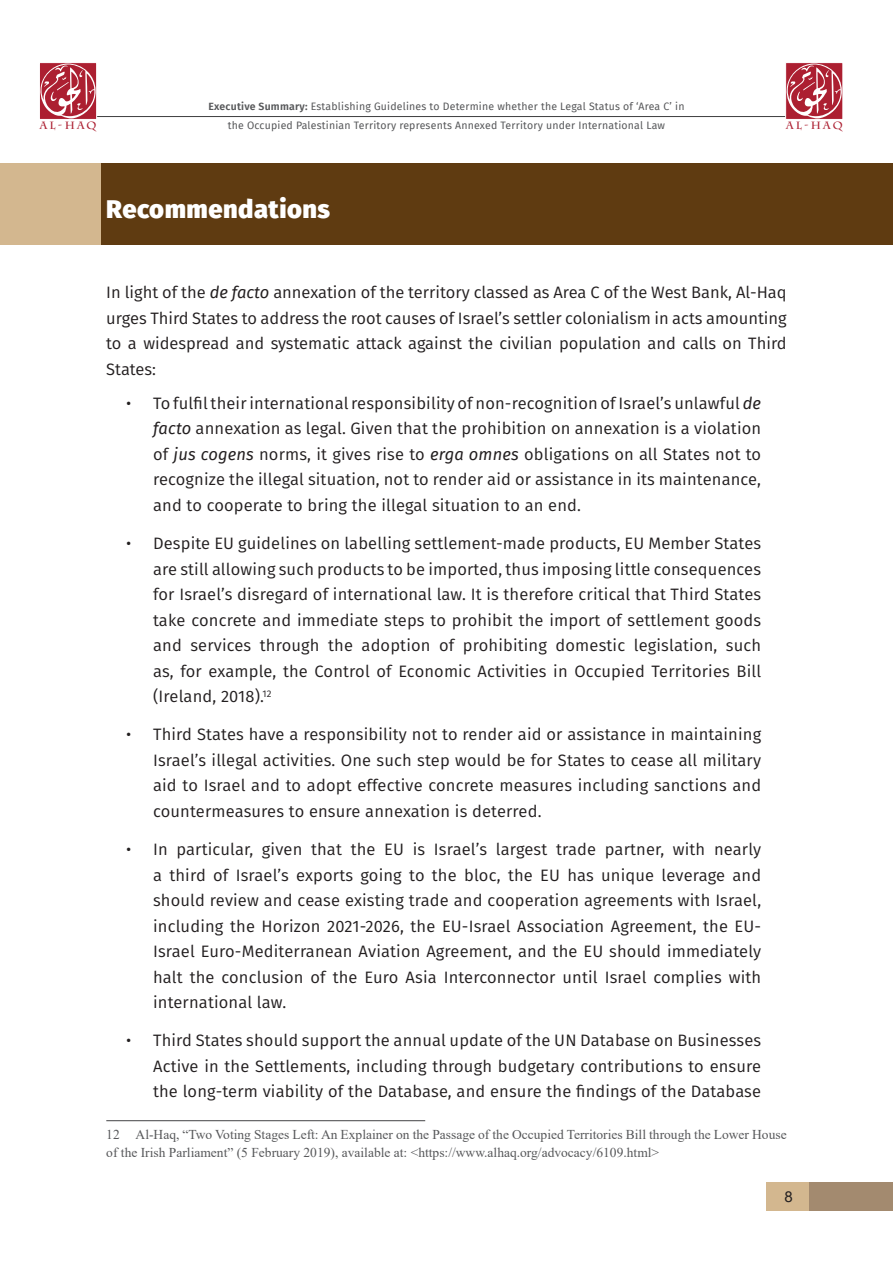
<style>
.page{position:relative;width:893px;height:1263px;background:#fff}
.page>*{position:absolute;margin:0;border:0;box-sizing:border-box;transform-origin:0 0}
.t1{font:800 25.5px "Fira Sans";letter-spacing:.02em;color:#fff}
.t2{font:16.5px/25.5px "Fira Sans";letter-spacing:.01em;color:#231f20;text-align:justify}
.t3{font:15px "Arial";color:#231f20}
.t4{font:13.5px/18px "Times New Roman";color:#57585a}
.t5{font:10.5px "Fira Sans";letter-spacing:.02em;color:#57585a}
.t6{font:700 10.5px "Charlemagne Std";letter-spacing:.2em;color:#ac1f31}
.s1{font-weight:600}
.s2{font-style:italic}
</style>
<div class="page">
<div style="left:766px;top:1182px;width:43px;height:28px;background:#d3b78f"></div>
<hr style="left:94px;top:116px;width:703px;height:1px;background:#3e3e3f">
<svg style="left:786px;top:63px;width:57px;height:56px"></svg>
<svg style="left:785px;top:64px;width:57px;height:55px;background:#c05664"></svg>
<svg style="left:40px;top:63px;width:57px;height:56px"></svg>
<svg style="left:40px;top:64px;width:56px;height:55px;background:#bf5361"></svg>
<div style="left:809px;top:1182px;width:84px;height:28px;background:#a38a6f"></div>
<div style="left:101px;top:163px;width:792px;height:82px;background:#5f3b11"></div>
<div style="left:0;top:163px;width:101px;height:82px;background:#d3b78f"></div>
<hr style="left:106px;top:1120px;width:319px;height:1px;background:#57585a">
<p class="t5" style="left:208px;top:98px;width:477px"><span class="s1">Executive Summary:</span> Establishing Guidelines to Determine whether the Legal Status of ‘Area C’ in</p>
<p class="t6" style="left:40px;top:119px;width:58px">AL-HAQ</p>
<p class="t5" style="left:228px;top:117px;width:439px">the Occupied Palestinian Territory represents Annexed Territory under International Law</p>
<p class="t6" style="left:786px;top:119px;width:58px">AL-HAQ</p>
<h1 class="t1" style="left:106px;top:186px;width:225px">Recommendations</h1>
<p class="t2" style="left:106px;top:279px;width:682px">In light of the <span class="s2">de facto</span> annexation of the territory classed as Area C of the West Bank, Al-Haq urges Third States to address the root causes of Israel’s settler colonialism in acts amounting to a widespread and systematic attack against the civilian population and calls on Third States:</p>
<p class="t2" style="left:153px;top:390px;width:610px;text-indent:-27px">• To fulfil their international responsibility of non-recognition of Israel’s unlawful <span class="s2">de facto</span> annexation as legal. Given that the prohibition on annexation is a violation of <span class="s2">jus cogens</span> norms, it gives rise to <span class="s2">erga omnes</span> obligations on all States not to recognize the illegal situation, not to render aid or assistance in its maintenance, and to cooperate to bring the illegal situation to an end.</p>
<p class="t2" style="left:153px;top:530px;width:610px;text-indent:-27px">• Despite EU guidelines on labelling settlement-made products, EU Member States are still allowing such products to be imported, thus imposing little consequences for Israel’s disregard of international law. It is therefore critical that Third States take concrete and immediate steps to prohibit the import of settlement goods and services through the adoption of prohibiting domestic legislation, such as, for example, the Control of Economic Activities in Occupied Territories Bill (Ireland, 2018).<sup>12</sup></p>
<p class="t2" style="left:153px;top:721px;width:610px;text-indent:-27px">• Third States have a responsibility not to render aid or assistance in maintaining Israel’s illegal activities. One such step would be for States to cease all military aid to Israel and to adopt effective concrete measures including sanctions and countermeasures to ensure annexation is deterred.</p>
<p class="t2" style="left:153px;top:836px;width:610px;text-indent:-27px">• In particular, given that the EU is Israel’s largest trade partner, with nearly a third of Israel’s exports going to the bloc, the EU has unique leverage and should review and cease existing trade and cooperation agreements with Israel, including the Horizon 2021-2026, the EU-Israel Association Agreement, the EU-Israel Euro-Mediterranean Aviation Agreement, and the EU should immediately halt the conclusion of the Euro Asia Interconnector until Israel complies with international law.</p>
<p class="t2" style="left:153px;top:1027px;width:610px;text-indent:-27px">• Third States should support the annual update of the UN Database on Businesses Active in the Settlements, including through budgetary contributions to ensure the long-term viability of the Database, and ensure the findings of the Database</p>
<p class="t4" style="left:106px;top:1125px;width:682px">12 Al-Haq, “Two Voting Stages Left: An Explainer on the Passage of the Occupied Territories Bill through the Lower House of the Irish Parliament” (5 February 2019), available at: &lt;https://www.alhaq.org/advocacy/6109.html&gt;</p>
<p class="t3" style="left:785px;top:1186px;width:10px">8</p>
</div>
